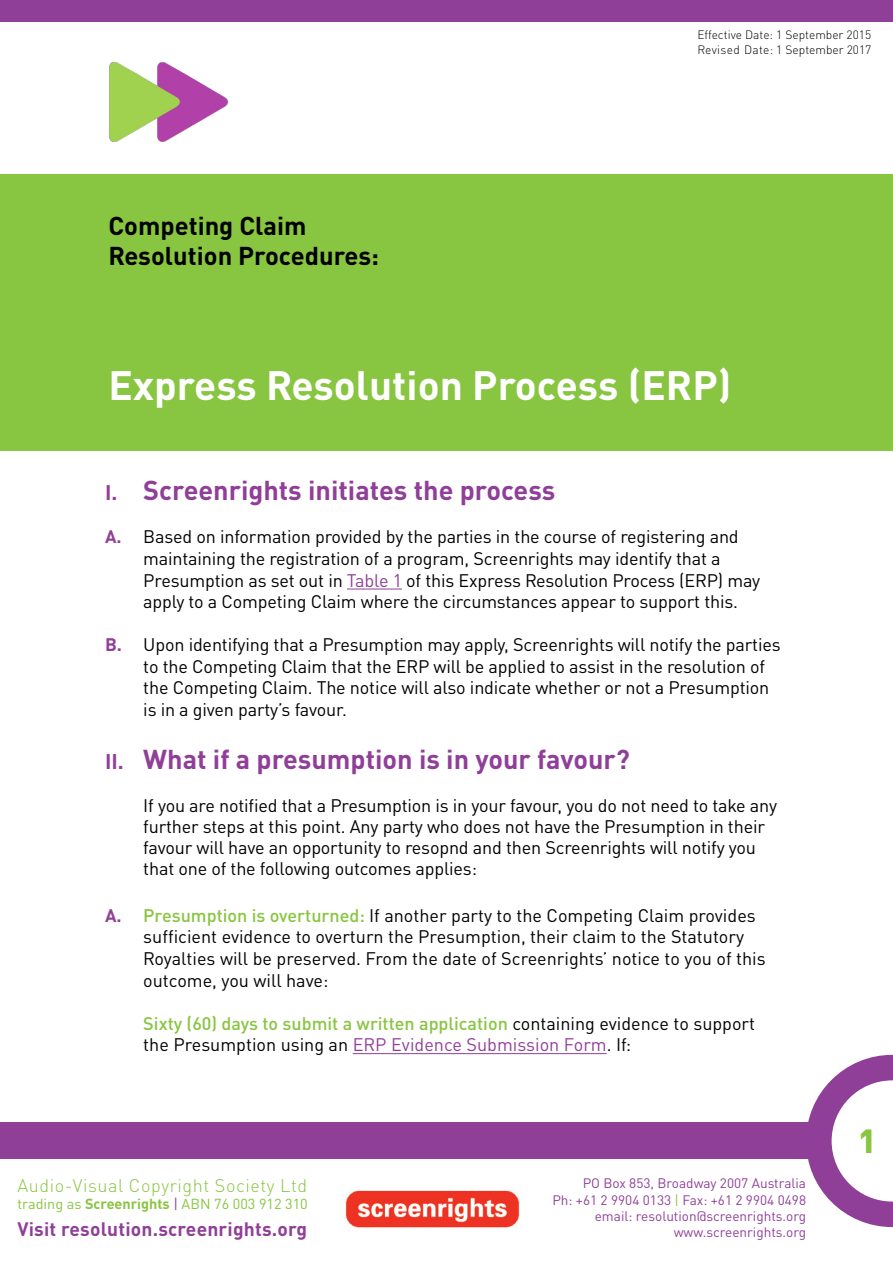
<style>
.page{position:relative;width:893px;height:1263px;background:#fff}
.page>*{position:absolute;margin:0;border:0;box-sizing:border-box;transform-origin:0 0}
.t1{font:700 40.5px "DINOT";color:#fff}
.t2{font:900 33px "DINOT";color:#88c540}
.t3{font:700 27px "DINOT";color:#903f98}
.t4{font:700 25.5px/30.6px "DINOT";color:#000}
.t5{font:700 19.2px "DINOT";letter-spacing:.01em;color:#903f98}
.t6{font:18px/21.6px "DINOT";letter-spacing:-.01em;color:#000}
.t7{font:300 18px "DINOT";letter-spacing:.03em;color:#88c540}
.t8{font:14.4px "DINOT";color:#88c540}
.t9{font:13.65px/16.4px "DINOT";color:#903f98;text-align:right}
.t10{font:300 12px/14.4px "DINOT";color:#000}
.s1{font-size:21px}
.s2{font-weight:700;color:#903f98}
.s3{color:#903f98}
.s4{font-weight:500;color:#88c540}
.s5{font-weight:700}
.s6{color:#88c540}
</style>
<div class="page">
<div style="left:0;top:0;width:893px;height:21px;background:#903f98"></div>
<div style="left:0;top:1123px;width:893px;height:36px;background:#903f98"></div>
<svg style="left:806px;top:1055px;width:87px;height:172px"></svg>
<img style="left:345px;top:1190px;width:175px;height:38px">
<div style="left:0;top:174px;width:893px;height:277px;background:#88c540"></div>
<hr style="left:347px;top:588px;width:55px;height:1px;background:#903f98">
<hr style="left:353px;top:1053px;width:254px;height:1px;background:#903f98">
<img style="left:109px;top:62px;width:119px;height:80px">
<h3 class="t4" style="left:108px;top:209px;width:272px">Competing Claim<br>Resolution Procedures:</h3>
<p class="t10" style="left:697px;top:28px;width:176px">Effective Date: 1 September 2015<br>Revised Date: 1 September 2017</p>
<h1 class="t1" style="left:108px;top:359px;width:624px">Express Resolution Process (ERP)</h1>
<h3 class="t3" style="left:105px;top:473px;width:452px"><span class="s1">I.</span> Screenrights initiates the process</h3>
<p class="t6" style="left:143px;top:526px;width:618px;text-indent:-38px"><span class="s2">A.</span> Based on information provided by the parties in the course of registering and maintaining the registration of a program, Screenrights may identify that a Presumption as set out in <span class="s3">Table 1</span> of this Express Resolution Process (ERP) may apply to a Competing Claim where the circumstances appear to support this.</p>
<p class="t6" style="left:143px;top:633px;width:639px;text-indent:-38px"><span class="s2">B.</span> Upon identifying that a Presumption may apply, Screenrights will notify the parties to the Competing Claim that the ERP will be applied to assist in the resolution of the Competing Claim. The notice will also indicate whether or not a Presumption is in a given party’s favour.</p>
<h3 class="t3" style="left:105px;top:742px;width:526px"><span class="s1">II.</span> What if a presumption is in your favour?</h3>
<p class="t6" style="left:143px;top:794px;width:635px;line-height:21px">If you are notified that a Presumption is in your favour, you do not need to take any further steps at this point. Any party who does not have the Presumption in their favour will have an opportunity to resopnd and then Screenrights will notify you that one of the following outcomes applies:</p>
<p class="t6" style="left:143px;top:904px;width:624px;text-indent:-38px"><span class="s2">A.</span> <span class="s4">Presumption is overturned:</span> If another party to the Competing Claim provides sufficient evidence to overturn the Presumption, their claim to the Statutory Royalties will be preserved. From the date of Screenrights’ notice to you of this outcome, you will have:</p>
<p class="t6" style="left:143px;top:1012px;width:613px"><span class="s4">Sixty (60) days to submit a written application</span> containing evidence to support the Presumption using an <span class="s3">ERP Evidence Submission Form</span>. If:</p>
<p class="t7" style="left:17px;top:1174px;width:291px">Audio-Visual Copyright Society Ltd</p>
<p class="t8" style="left:17px;top:1195px;width:292px">trading as <span class="s5">Screenrights</span> <span class="s3">|</span> ABN 76 003 912 310</p>
<p class="t5" style="left:17px;top:1217px;width:291px">Visit resolution.screenrights.org</p>
<p class="t9" style="left:552px;top:1175px;width:255px">PO Box 853, Broadway 2007 Australia<br>Ph: +61 2 9904 0133 <span class="s6">|</span> Fax: +61 2 9904 0498 email: resolution@screenrights.org www.screenrights.org</p>
<h2 class="t2" style="left:858px;top:1118px;width:20px">1</h2>
</div>
